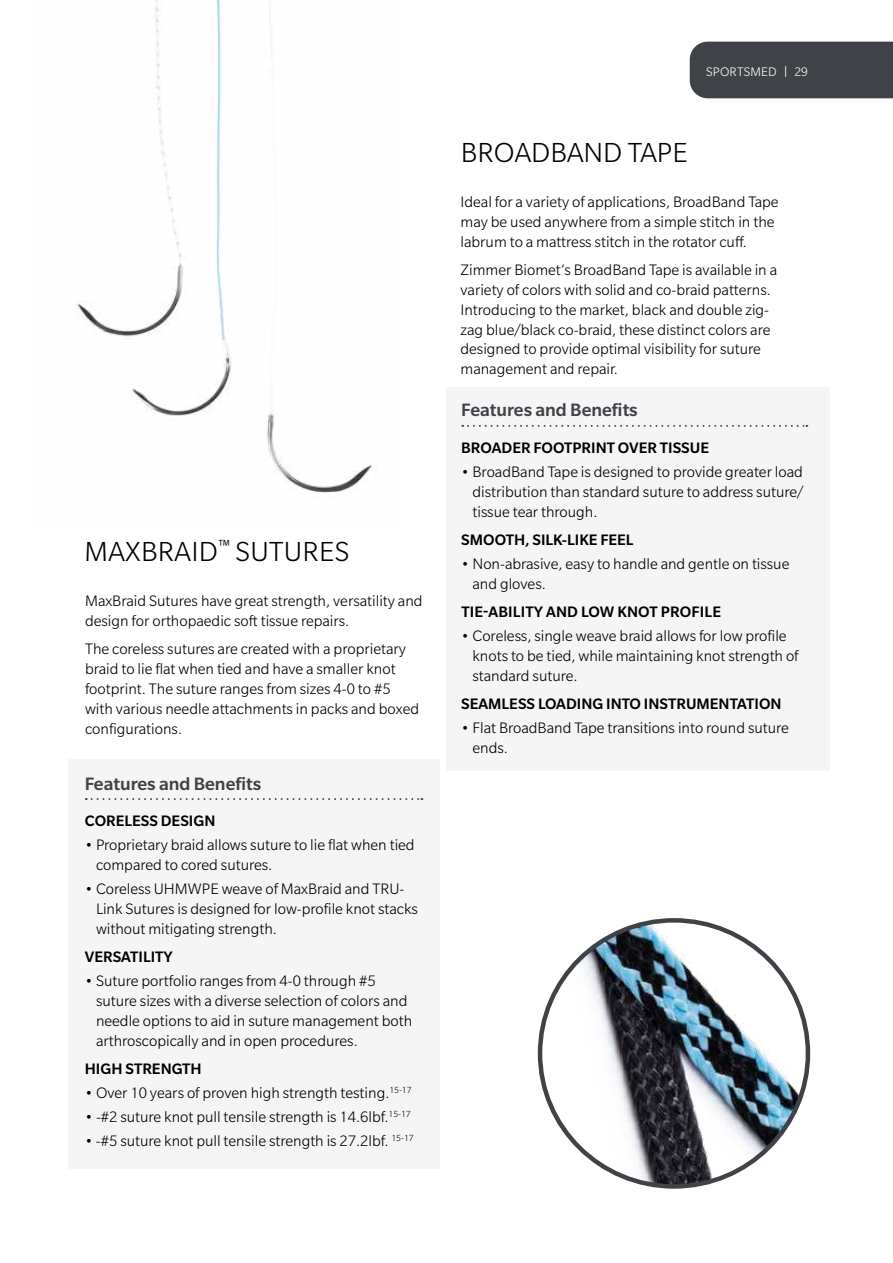
<style>
.page{position:relative;width:893px;height:1263px;background:#fff}
.page>*{position:absolute;margin:0;border:0;box-sizing:border-box;transform-origin:0 0}
.t1{font:300 30px "Slate Pro";letter-spacing:.01em;color:#000}
.t2{font:500 19.5px "Slate Pro";color:#3f4247}
.t3{font:300 16.5px/19.8px "Slate Pro";color:#000}
.t4{font:500 16.5px "Slate Pro";color:#000}
.t5{font:300 13.5px "Slate Pro";letter-spacing:.01em;color:#fff}
.s1{font-size:17.4px}
</style>
<div class="page">
<img style="left:75px;top:0;width:298px;height:493px">
<div style="left:690px;top:42px;width:203px;height:56px;background:#3f4247"></div>
<div style="left:68px;top:759px;width:371px;height:410px;background:#f5f5f6"></div>
<div style="left:446px;top:387px;width:384px;height:383px;background:#f5f5f6"></div>
<svg style="left:86px;top:798px;width:336px;height:2px"></svg>
<svg style="left:462px;top:425px;width:345px;height:2px"></svg>
<img style="left:540px;top:920px;width:268px;height:265px">
<h1 class="t1" style="left:84px;top:536px;width:266px">MAXBRAID<sup>™</sup> SUTURES</h1>
<p class="t3" style="left:85px;top:591px;width:339px">MaxBraid Sutures have great strength, versatility and design for orthopaedic soft tissue repairs.</p>
<p class="t3" style="left:85px;top:639px;width:336px">The coreless sutures are created with a proprietary braid to lie flat when tied and have a smaller knot footprint. The suture ranges from sizes 4-0 to #5 with various needle attachments in packs and boxed configurations.</p>
<p class="t2" style="left:85px;top:773px;width:178px">Features and Benefits</p>
<p class="t4" style="left:85px;top:812px;width:132px">CORELESS DESIGN</p>
<p class="t3" style="left:96px;top:835px;width:320px;text-indent:-11px">• Proprietary braid allows suture to lie flat when tied compared to cored sutures.</p>
<p class="t3" style="left:96px;top:879px;width:323px;text-indent:-11px">• Coreless UHMWPE weave of MaxBraid and TRU-<br>Link Sutures is designed for low-profile knot stacks without mitigating strength.</p>
<p class="t4" style="left:85px;top:948px;width:90px">VERSATILITY</p>
<p class="t3" style="left:96px;top:971px;width:318px;text-indent:-11px">• Suture portfolio ranges from 4-0 through #5 suture sizes with a diverse selection of colors and needle options to aid in suture management both arthroscopically and in open procedures.</p>
<p class="t4" style="left:85px;top:1060px;width:118px">HIGH STRENGTH</p>
<p class="t3" style="left:85px;top:1083px;width:328px">• Over 10 years of proven high strength testing.<sup>15-17</sup></p>
<p class="t3" style="left:85px;top:1107px;width:327px">• -#2 suture knot pull tensile strength is 14.6lbf.<sup>15-17</sup></p>
<p class="t3" style="left:85px;top:1131px;width:330px">• -#5 suture knot pull tensile strength is 27.2lbf. <sup>15-17</sup></p>
<p class="t5" style="left:706px;top:64px;width:103px">SPORTSMED <span class="s1">I</span> 29</p>
<h1 class="t1" style="left:461px;top:137px;width:229px">BROADBAND TAPE</h1>
<p class="t3" style="left:460px;top:192px;width:320px">Ideal for a variety of applications, BroadBand Tape may be used anywhere from a simple stitch in the labrum to a mattress stitch in the rotator cuff.</p>
<p class="t3" style="left:460px;top:260px;width:318px">Zimmer Biomet’s BroadBand Tape is available in a variety of colors with solid and co-braid patterns.<br>Introducing to the market, black and double zig&shy;zag blue/black co-braid, these distinct colors are designed to provide optimal visibility for suture management and repair.</p>
<p class="t2" style="left:461px;top:400px;width:178px">Features and Benefits</p>
<p class="t4" style="left:461px;top:439px;width:249px">BROADER FOOTPRINT OVER TISSUE</p>
<p class="t3" style="left:472px;top:462px;width:332px;text-align:justify;text-indent:-11px">• BroadBand Tape is designed to provide greater load distribution than standard suture to address suture/ tissue tear through.</p>
<p class="t4" style="left:461px;top:531px;width:174px">SMOOTH, SILK-LIKE FEEL</p>
<p class="t3" style="left:472px;top:554px;width:318px;text-indent:-11px">• Non-abrasive, easy to handle and gentle on tissue and gloves.</p>
<p class="t4" style="left:461px;top:603px;width:261px">TIE-ABILITY AND LOW KNOT PROFILE</p>
<p class="t3" style="left:472px;top:626px;width:328px;text-indent:-11px">• Coreless, single weave braid allows for low profile knots to be tied, while maintaining knot strength of standard suture.</p>
<p class="t4" style="left:461px;top:695px;width:322px">SEAMLESS LOADING INTO INSTRUMENTATION</p>
<p class="t3" style="left:472px;top:718px;width:318px;text-indent:-11px">• Flat BroadBand Tape transitions into round suture ends.</p>
</div>
